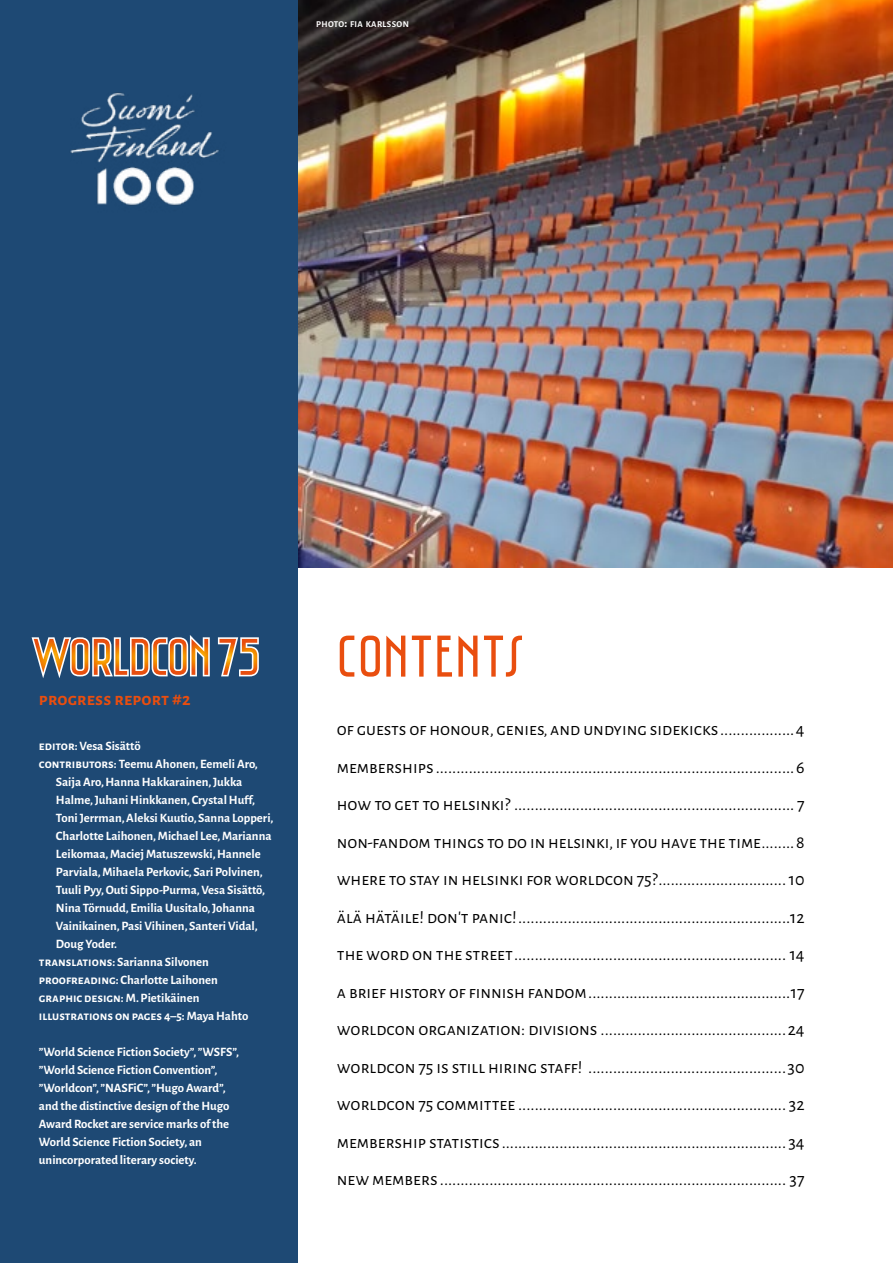
<style>
.page{position:relative;width:893px;height:1263px;background:#fff}
.page>*{position:absolute;margin:0;border:0;box-sizing:border-box;transform-origin:0 0}
.t1{font:60px "Saniretro";letter-spacing:.01em;color:#e94e0f}
.t2{font:18px/37.5px "Alegreya Sans SC";color:#000;text-align:justify}
.t3{font:700 18px "Alegreya Sans SC";letter-spacing:.01em;color:#e94e0f}
.t4{font:700 12.75px/18px "Alegreya Sans";color:#fff}
.t5{font:700 12.75px/18px "Alegreya Sans SC";color:#fff}
.t6{font:700 8.85px "Alegreya Sans";letter-spacing:.045em;color:#fff}
.s1{font-size:12.75px}
.s2{font-family:"Alegreya Sans SC"}
.s3{font-family:"Alegreya Sans"}
</style>
<div class="page">
<img style="left:298px;top:0;width:595px;height:567px">
<div style="left:0;top:0;width:298px;height:1263px;background:#1e4974"></div>
<img style="left:70px;top:93px;width:149px;height:112px">
<svg style="left:32px;top:635px;width:178px;height:43px"></svg>
<svg style="left:218px;top:637px;width:41px;height:39px"></svg>
<p class="t6" style="left:316px;top:18px;width:94px">PHOTO<span class="s1">:</span> FIA KARLSSON</p>
<p class="t3" style="left:39px;top:686px;width:153px">progress report #2</p>
<p class="t4" style="left:39px;top:736px;width:103px"><span class="s2">editor:</span> Vesa Sisättö</p>
<p class="t4" style="left:39px;top:754px;width:220px"><span class="s2">contributors:</span> Teemu Ahonen, Eemeli Aro,</p>
<p class="t4" style="left:56px;top:772px;width:188px">Saija Aro, Hanna Hakkarainen, Jukka</p>
<p class="t4" style="left:56px;top:790px;width:201px">Halme, Juhani Hinkkanen, Crystal Huff,</p>
<p class="t4" style="left:56px;top:808px;width:219px">Toni Jerrman, Aleksi Kuutio, Sanna Lopperi,</p>
<p class="t4" style="left:56px;top:826px;width:217px">Charlotte Laihonen, Michael Lee, Marianna</p>
<p class="t4" style="left:56px;top:844px;width:206px">Leikomaa, Maciej Matuszewski, Hannele</p>
<p class="t4" style="left:56px;top:862px;width:208px">Parviala, Mihaela Perkovic, Sari Polvinen,</p>
<p class="t4" style="left:56px;top:880px;width:211px">Tuuli Pyy, Outi Sippo-Purma, Vesa Sisättö,</p>
<p class="t4" style="left:56px;top:898px;width:200px">Nina Törnudd, Emilia Uusitalo, Johanna</p>
<p class="t4" style="left:56px;top:916px;width:203px">Vainikainen, Pasi Vihinen, Santeri Vidal,</p>
<p class="t4" style="left:56px;top:934px;width:63px">Doug Yoder.</p>
<p class="t4" style="left:39px;top:952px;width:171px"><span class="s2">translations:</span> Sarianna Silvonen</p>
<p class="t4" style="left:39px;top:970px;width:180px"><span class="s2">proofreading:</span> Charlotte Laihonen</p>
<p class="t5" style="left:39px;top:988px;width:211px">graphic design: <span class="s3">M. Pietikäinen </span>illustrations on pages 4–5: <span class="s3">Maya Hahto</span></p>
<p class="t4" style="left:39px;top:1042px;width:201px">”World Science Fiction Society”, ”WSFS”, ”World Science Fiction Convention”, ”Worldcon”, ”NASFiC”, ”Hugo Award”, and the distinctive design of the Hugo Award Rocket are service marks of the World Science Fiction Society, an unincorporated literary society.</p>
<h1 class="t1" style="left:337px;top:621px;width:190px">CONTENTS</h1>
<p class="t2" style="left:337px;top:710px;width:469px">of guests of honour, genies, and undying sidekicks..................4 memberships .......................................................................................6 how to get to helsinki? .................................................................... 7 non-fandom things to do in helsinki, if you have the time........8 where to stay in helsinki for worldcon 75?...............................10 älä hätäile! don’t panic!..................................................................12 the word on the street.................................................................. 14 a brief history of finnish fandom.................................................17 worldcon organization: divisions .............................................24 worldcon 75 is still hiring staff! ................................................30 worldcon 75 committee ................................................................. 32 membership statistics..................................................................... 34 new members .................................................................................... 37</p>
</div>
